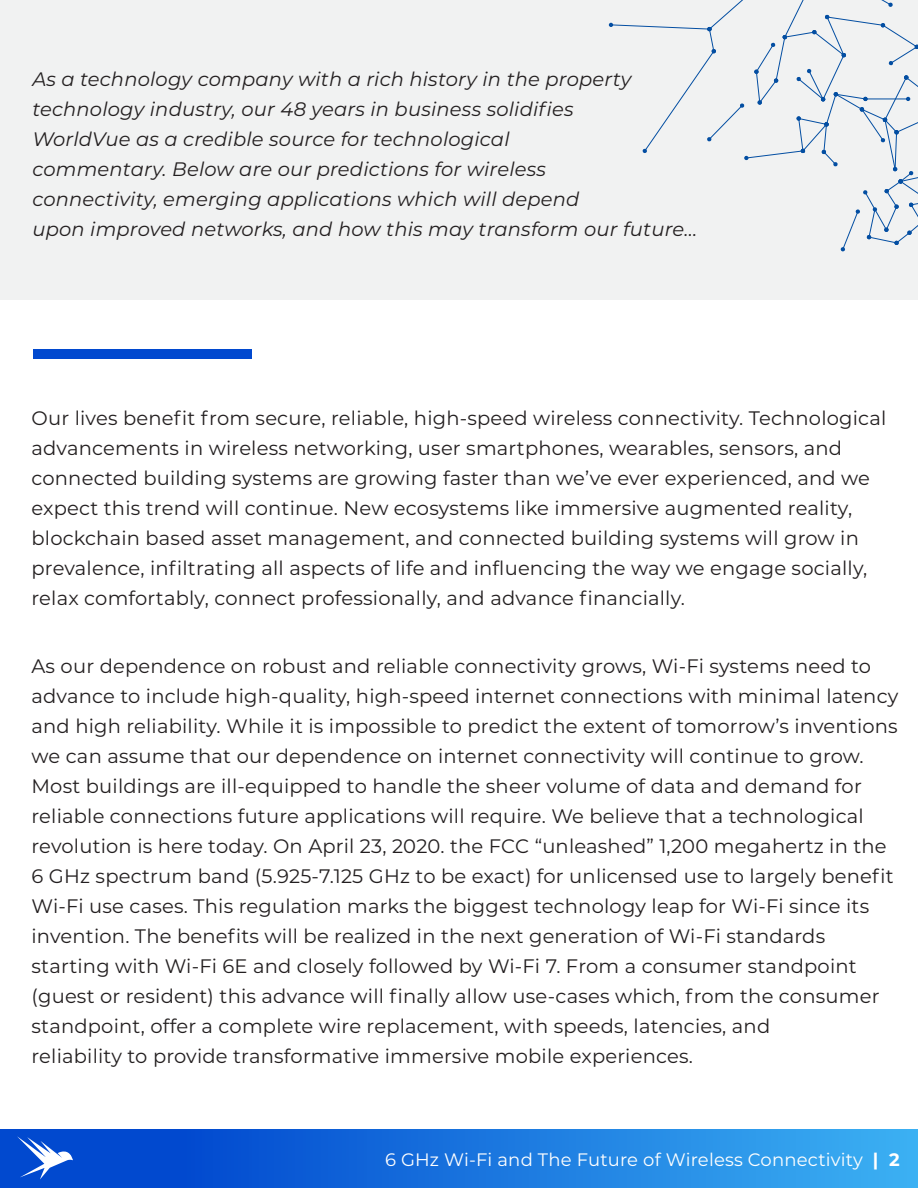
<style>
.page{position:relative;width:918px;height:1188px;background:#fff}
.page>*{position:absolute;margin:0;border:0;box-sizing:border-box;transform-origin:0 0}
.t1{font:19.5px/30px "Montserrat";letter-spacing:.01em;color:#231f20}
.t2{font:italic 19.5px/30px "Montserrat";letter-spacing:.01em;color:#231f20}
.t3{font:18px "Montserrat";letter-spacing:.01em;color:#fff}
.s1{font-weight:700}
</style>
<div class="page">
<div style="left:0;top:1130px;width:918px;height:58px;background:linear-gradient(to right,#0039c9,#3aaef2)"></div>
<div style="left:0;top:0;width:918px;height:299px;background:#f1f2f2"></div>
<svg style="left:609px;top:0;width:309px;height:252px"></svg>
<div style="left:34px;top:349px;width:218px;height:10px;background:#0149cf"></div>
<svg style="left:17px;top:1137px;width:56px;height:42px"></svg>
<p class="t2" style="left:32px;top:63px;width:666px">As a technology company with a rich history in the property technology industry, our 48 years in business solidifies<br>WorldVue as a credible source for technological<br>commentary. Below are our predictions for wireless<br>connectivity, emerging applications which will depend<br>upon improved networks, and how this may transform our future...</p>
<p class="t1" style="left:32px;top:403px;width:856px">Our lives benefit from secure, reliable, high-speed wireless connectivity. Technological advancements in wireless networking, user smartphones, wearables, sensors, and connected building systems are growing faster than we’ve ever experienced, and we expect this trend will continue. New ecosystems like immersive augmented reality, blockchain based asset management, and connected building systems will grow in prevalence, infiltrating all aspects of life and influencing the way we engage socially, relax comfortably, connect professionally, and advance financially.</p>
<p class="t1" style="left:32px;top:650px;width:868px">As our dependence on robust and reliable connectivity grows, Wi-Fi systems need to advance to include high-quality, high-speed internet connections with minimal latency and high reliability. While it is impossible to predict the extent of tomorrow’s inventions we can assume that our dependence on internet connectivity will continue to grow.<br>Most buildings are ill-equipped to handle the sheer volume of data and demand for reliable connections future applications will require. We believe that a technological revolution is here today. On April 23, 2020. the FCC “unleashed” 1,200 megahertz in the 6 GHz spectrum band (5.925-7.125 GHz to be exact) for unlicensed use to largely benefit Wi-Fi use cases. This regulation marks the biggest technology leap for Wi-Fi since its invention. The benefits will be realized in the next generation of Wi-Fi standards starting with Wi-Fi 6E and closely followed by Wi-Fi 7. From a consumer standpoint (guest or resident) this advance will finally allow use-cases which, from the consumer standpoint, offer a complete wire replacement, with speeds, latencies, and<br>reliability to provide transformative immersive mobile experiences.</p>
<p class="t3" style="left:385px;top:1147px;width:516px">6 GHz Wi-Fi and The Future of Wireless Connectivity <span class="s1">| 2</span></p>
</div>
